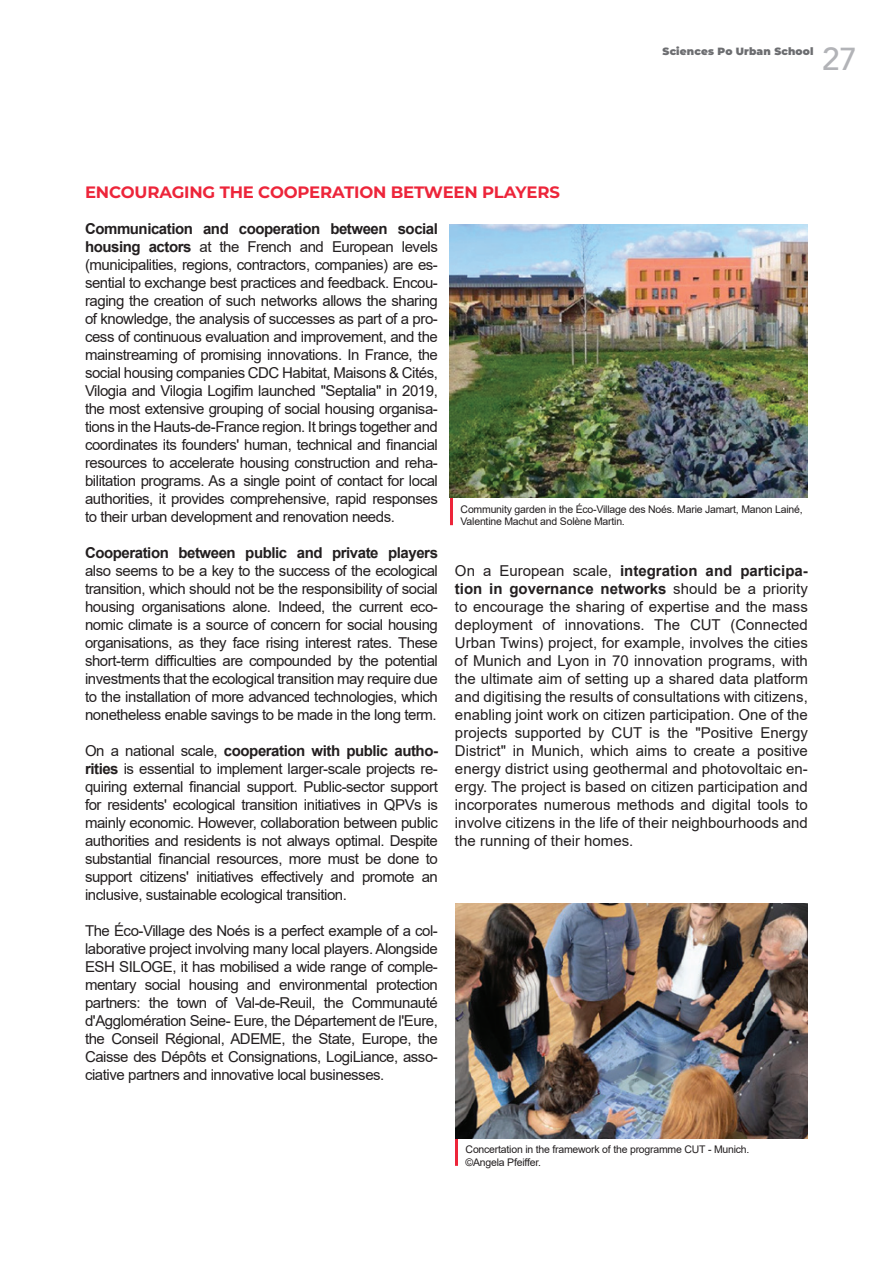
<style>
.page{position:relative;width:893px;height:1263px;background:#fff}
.page>*{position:absolute;margin:0;border:0;box-sizing:border-box;transform-origin:0 0}
.t1{font:500 31.5px "Avenir LT Std";color:#b2b3b7}
.t2{font:700 16.5px "Montserrat";letter-spacing:-.01em;color:#ed253a}
.t3{font:15px/18px "Arial";letter-spacing:-.03em;color:#231f20;text-align:justify}
.t4{font:700 15px "Arial";letter-spacing:-.03em;color:#231f20}
.t5{font:10.5px/12.6px "Arial";letter-spacing:-.02em;color:#231f20}
.t6{font:900 10.5px "Montserrat";letter-spacing:.015em;color:#6c6d70}
.s1{font-weight:700}
</style>
<div class="page">
<hr style="left:450px;top:497px;width:3px;height:28px;background:#ed253a">
<img style="left:450px;top:224px;width:358px;height:273px">
<hr style="left:455px;top:1138px;width:3px;height:28px;background:#ed253a">
<img style="left:455px;top:903px;width:353px;height:235px">
<p class="t6" style="left:663px;top:43px;width:152px">Sciences Po Urban School</p>
<h1 class="t1" style="left:822px;top:40px;width:37px">27</h1>
<p class="t2" style="left:85px;top:180px;width:476px">ENCOURAGING THE COOPERATION BETWEEN PLAYERS</p>
<p class="t3" style="left:85px;top:220px;width:354px"><span class="s1">Communication and cooperation between social housing actors</span> at the French and European levels (municipalities, regions, contractors, companies) are es&shy;sential to exchange best practices and feedback. Encou&shy;raging the creation of such networks allows the sharing of knowledge, the analysis of successes as part of a pro&shy;cess of continuous evaluation and improvement, and the mainstreaming of promising innovations. In France, the social housing companies CDC Habitat, Maisons &amp; Cités, Vilogia and Vilogia Logifim launched "Septalia" in 2019, the most extensive grouping of social housing organisa&shy;tions in the Hauts-de-France region. It brings together and coordinates its founders' human, technical and financial resources to accelerate housing construction and reha&shy;bilitation programs. As a single point of contact for local authorities, it provides comprehensive, rapid responses to their urban development and renovation needs.</p>
<p class="t4" style="left:85px;top:542px;width:354px">Cooperation between public and private players</p>
<p class="t3" style="left:85px;top:562px;width:354px">also seems to be a key to the success of the ecological transition, which should not be the responsibility of social housing organisations alone. Indeed, the current eco&shy;nomic climate is a source of concern for social housing organisations, as they face rising interest rates. These short-term difficulties are compounded by the potential investments that the ecological transition may require due to the installation of more advanced technologies, which nonetheless enable savings to be made in the long term.</p>
<p class="t3" style="left:85px;top:742px;width:354px">On a national scale, <span class="s1">cooperation with public autho&shy;rities</span> is essential to implement larger-scale projects re&shy;quiring external financial support. Public-sector support for residents' ecological transition initiatives in QPVs is mainly economic. However, collaboration between public authorities and residents is not always optimal. Despite substantial financial resources, more must be done to support citizens' initiatives effectively and promote an inclusive, sustainable ecological transition.</p>
<p class="t3" style="left:85px;top:922px;width:354px">The Éco-Village des Noés is a perfect example of a col&shy;laborative project involving many local players. Alongside ESH SILOGE, it has mobilised a wide range of comple&shy;mentary social housing and environmental protection partners: the town of Val-de-Reuil, the Communauté d'Agglomération Seine- Eure, the Département de l'Eure, the Conseil Régional, ADEME, the State, Europe, the Caisse des Dépôts et Consignations, LogiLiance, asso&shy;ciative partners and innovative local businesses.</p>
<p class="t5" style="left:461px;top:503px;width:344px">Community garden in the Éco-Village des Noés. Marie Jamart, Manon Lainé,<br>Valentine Machut and Solène Martin.</p>
<p class="t3" style="left:455px;top:562px;width:354px">On a European scale, <span class="s1">integration and participa&shy;tion in governance networks</span> should be a priority to encourage the sharing of expertise and the mass deployment of innovations. The CUT (Connected Urban Twins) project, for example, involves the cities of Munich and Lyon in 70 innovation programs, with the ultimate aim of setting up a shared data platform and digitising the results of consultations with citizens, enabling joint work on citizen participation. One of the projects supported by CUT is the "Positive Energy District" in Munich, which aims to create a positive energy district using geothermal and photovoltaic en&shy;ergy. The project is based on citizen participation and incorporates numerous methods and digital tools to involve citizens in the life of their neighbourhoods and the running of their homes.</p>
<p class="t5" style="left:466px;top:1143px;width:285px">Concertation in the framework of the programme CUT - Munich. ©Angela Pfeiffer.</p>
</div>
